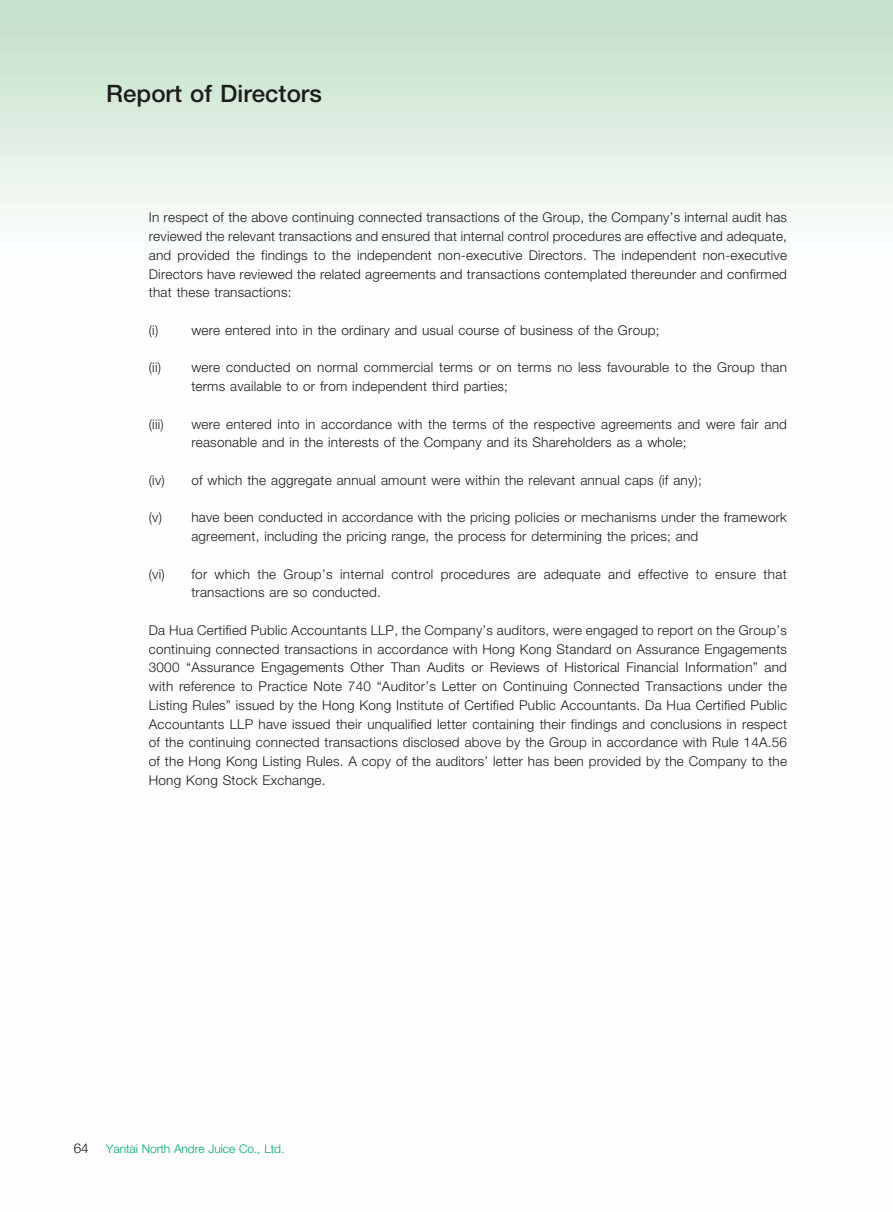
<style>
.page{position:relative;width:893px;height:1212px;background:#fff}
.page>*{position:absolute;margin:0;border:0;box-sizing:border-box;transform-origin:0 0}
.t1{font:500 24px "Helvetica Neue LT Std";color:#1c1c1b}
.t2{font:300 13.5px/18.8px "Helvetica Neue LT Std";letter-spacing:.015em;color:#1c1c1b}
.t3{font:300 12px "Helvetica Neue LT Std";letter-spacing:-.005em;color:#00a867}
</style>
<div class="page">
<h1 class="t1" style="left:106px;top:79px;width:217px">Report of Directors</h1>
<p class="t2" style="left:149px;top:208px;width:640px;text-align:justify">In respect of the above continuing connected transactions of the Group, the Company’s internal audit has reviewed the relevant transactions and ensured that internal control procedures are effective and adequate, and provided the findings to the independent non-executive Directors. The independent non-executive Directors have reviewed the related agreements and transactions contemplated thereunder and confirmed that these transactions:</p>
<p class="t2" style="left:149px;top:320px;width:11px">(i)</p>
<p class="t2" style="left:191px;top:320px;width:470px">were entered into in the ordinary and usual course of business of the Group;</p>
<p class="t2" style="left:149px;top:358px;width:14px">(ii)</p>
<p class="t2" style="left:191px;top:358px;width:597px">were conducted on normal commercial terms or on terms no less favourable to the Group than terms available to or from independent third parties;</p>
<p class="t2" style="left:149px;top:414px;width:16px">(iii)</p>
<p class="t2" style="left:191px;top:414px;width:597px">were entered into in accordance with the terms of the respective agreements and were fair and reasonable and in the interests of the Company and its Shareholders as a whole;</p>
<p class="t2" style="left:149px;top:470px;width:17px">(iv)</p>
<p class="t2" style="left:191px;top:470px;width:512px">of which the aggregate annual amount were within the relevant annual caps (if any);</p>
<p class="t2" style="left:191px;top:508px;width:597px;text-indent:-43px">(v) have been conducted in accordance with the pricing policies or mechanisms under the framework agreement, including the pricing range, the process for determining the prices; and</p>
<p class="t2" style="left:149px;top:564px;width:17px">(vi)</p>
<p class="t2" style="left:191px;top:564px;width:597px">for which the Group’s internal control procedures are adequate and effective to ensure that transactions are so conducted.</p>
<p class="t2" style="left:149px;top:620px;width:640px;text-align:justify">Da Hua Certified Public Accountants LLP, the Company’s auditors, were engaged to report on the Group’s continuing connected transactions in accordance with Hong Kong Standard on Assurance Engagements 3000 “Assurance Engagements Other Than Audits or Reviews of Historical Financial Information” and with reference to Practice Note 740 “Auditor’s Letter on Continuing Connected Transactions under the Listing Rules” issued by the Hong Kong Institute of Certified Public Accountants. Da Hua Certified Public Accountants LLP have issued their unqualified letter containing their findings and conclusions in respect of the continuing connected transactions disclosed above by the Group in accordance with Rule 14A.56 of the Hong Kong Listing Rules. A copy of the auditors’ letter has been provided by the Company to the Hong Kong Stock Exchange.</p>
<p class="t2" style="left:74px;top:1139px;width:16px">64</p>
<p class="t3" style="left:106px;top:1142px;width:180px">Yantai North Andre Juice Co., Ltd.</p>
</div>
